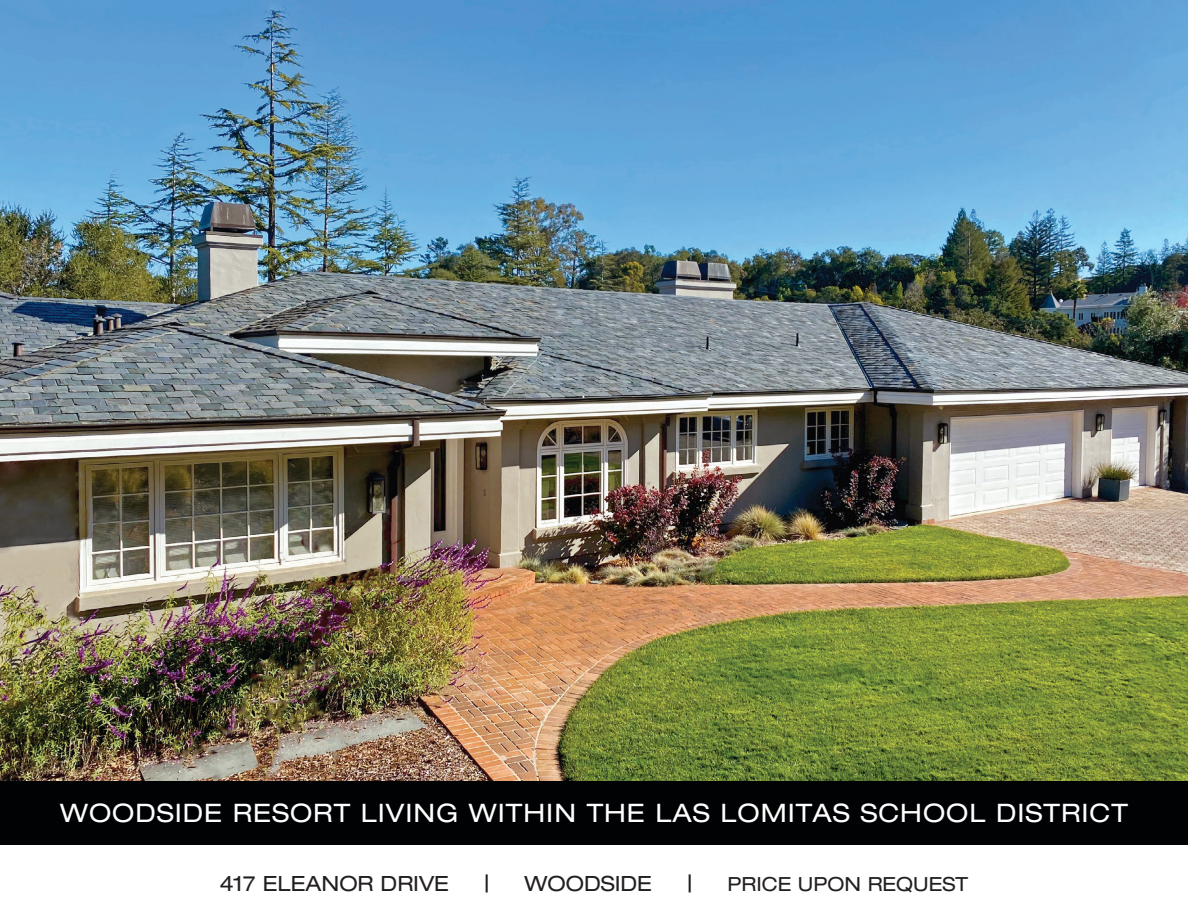
<style>
.page{position:relative;width:1188px;height:918px;background:#fff}
.page>*{position:absolute;margin:0;border:0;box-sizing:border-box;transform-origin:0 0}
.Headline{font:expanded 25.5px "Helvetica Neue LT Pro";letter-spacing:.04em;color:#fff}
.Addres{font:expanded 24px "Helvetica Neue LT Pro";color:#231f20}
.Addres-2{font:expanded 21px "Helvetica Neue LT Pro";color:#231f20}
.Addres-3{font:expanded 19.5px "Helvetica Neue LT Pro";color:#231f20}
</style>
<div class="page">
<img style="left:0;top:0;width:1188px;height:781px">
<div style="left:0;top:781px;width:1188px;height:64px;background:#010203"></div>
<p class="Headline" style="left:60px;top:799px;width:1069px">WOODSIDE RESORT LIVING WITHIN THE LAS LOMITAS SCHOOL DISTRICT</p>
<p class="Addres-2" style="left:220px;top:871px;width:231px">417 ELEANOR DRIVE</p>
<p class="Addres" style="left:484px;top:870px;width:7px">|</p>
<p class="Addres-2" style="left:525px;top:871px;width:129px">WOODSIDE</p>
<p class="Addres" style="left:687px;top:870px;width:7px">|</p>
<p class="Addres-3" style="left:728px;top:872px;width:242px">PRICE UPON REQUEST</p>
</div>
